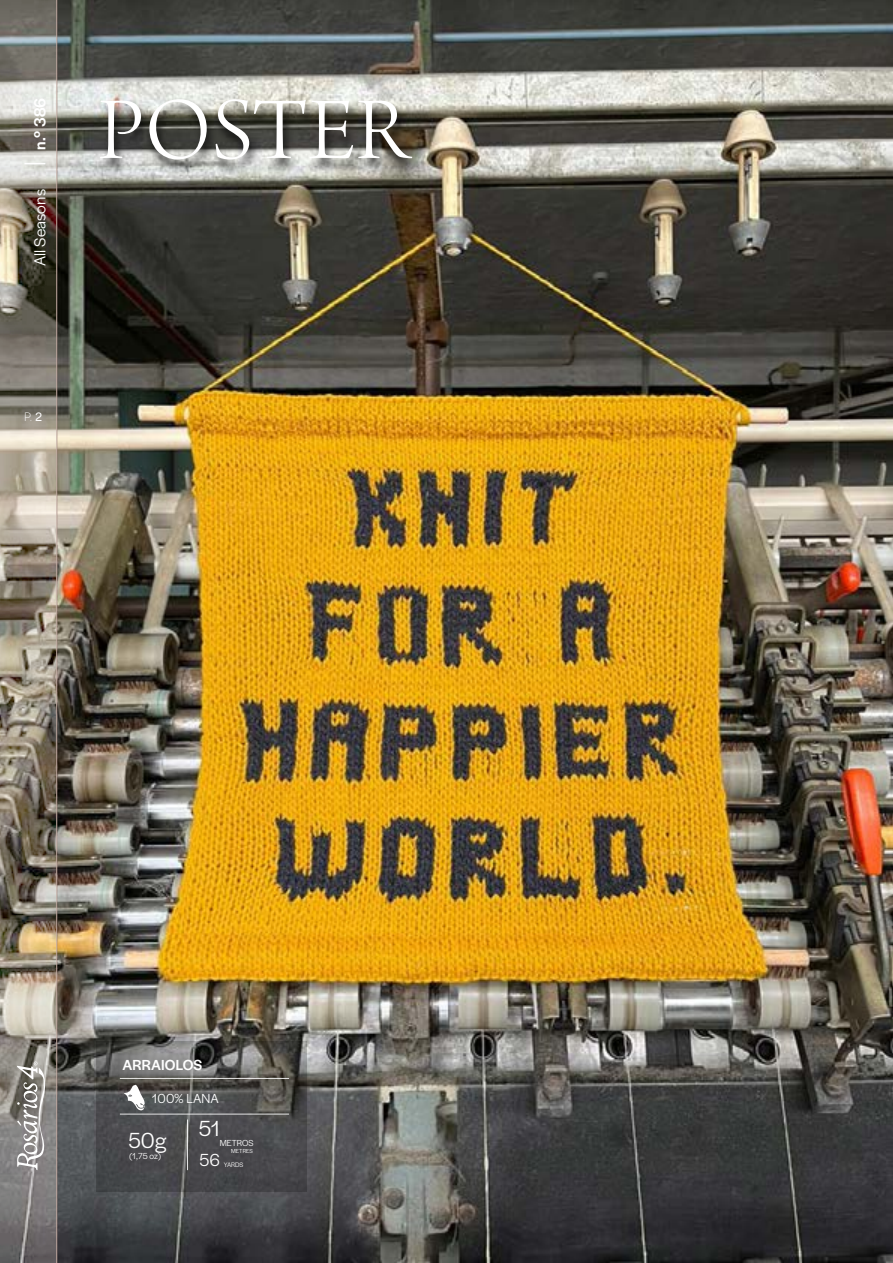
<style>
.page{position:relative;width:893px;height:1263px;background:#fff}
.page>*{position:absolute;margin:0;border:0;box-sizing:border-box;transform-origin:0 0}
.t1{font:93px "Arno Pro Light Display";letter-spacing:.01em;color:#fff}
.t2{font:22.5px "Halyard Display";color:#fff}
.t3{font:18px "Halyard Display";color:#fff}
.t4{font:16.5px "Halyard Display";letter-spacing:.01em;color:#fff}
.t5{font:500 16.5px "Halyard Display";color:#fff}
.t6{font:500 15px "Halyard Display";letter-spacing:.01em;color:#fff}
.t7{font:13.5px "Halyard Display";letter-spacing:.01em;color:#fff}
.t8{font:300 12px "PP Pangram Sans";color:#fff}
.t9{font:9px "Halyard Display";letter-spacing:.005em;color:#fff}
.t10{font:6.75px "Halyard Display";letter-spacing:.005em;color:#fff}
.t11{font:6px "Halyard Display";letter-spacing:.005em;color:#fff}
.s1{font-weight:500}
</style>
<div class="page">
<img style="left:58px;top:0;width:835px;height:1263px">
<div style="left:96px;top:99px;width:327px;height:75px;background:#000;opacity:.75"></div>
<hr style="left:57px;top:0;width:1px;height:1263px;background:#9f847d">
<img style="left:0;top:0;width:57px;height:1263px">
<svg style="left:17px;top:1061px;width:30px;height:109px;background:#9e9c99"></svg>
<svg style="left:24px;top:163px;width:21px;height:1px"></svg>
<svg style="left:96px;top:1041px;width:211px;height:151px;background:#515151"></svg>
<hr style="left:120px;top:1078px;width:169px;height:1px;background:#fff">
<hr style="left:120px;top:1114px;width:169px;height:1px;background:#fff">
<hr style="left:187px;top:1119px;width:1px;height:51px;background:#fff">
<svg style="left:124px;top:1084px;width:21px;height:26px"></svg>
<h3 class="t5" style="left:28px;top:150px;width:54px;rotate:-90deg">n.º 386</h3>
<h3 class="t4" style="left:28px;top:266px;width:79px;rotate:-90deg">All Seasons</h3>
<h1 class="t1" style="left:98px;top:80px;width:312px">POSTER</h1>
<h3 class="t8" style="left:24px;top:409px;width:19px">P. <span class="s1">2</span></h3>
<h3 class="t6" style="left:122px;top:1054px;width:81px">ARRAIOLOS</h3>
<h3 class="t7" style="left:152px;top:1089px;width:68px">100% LANA</h3>
<h2 class="t2" style="left:128px;top:1124px;width:39px">50g</h2>
<p class="t9" style="left:129px;top:1150px;width:33px">(1,75 oz)</p>
<h2 class="t2" style="left:199px;top:1113px;width:23px">51</h2>
<h3 class="t3" style="left:200px;top:1147px;width:22px">56</h3>
<p class="t9" style="left:220px;top:1137px;width:35px">METROS</p>
<p class="t11" style="left:231px;top:1147px;width:23px">METRES</p>
<p class="t10" style="left:224px;top:1160px;width:21px">YARDS</p>
</div>
